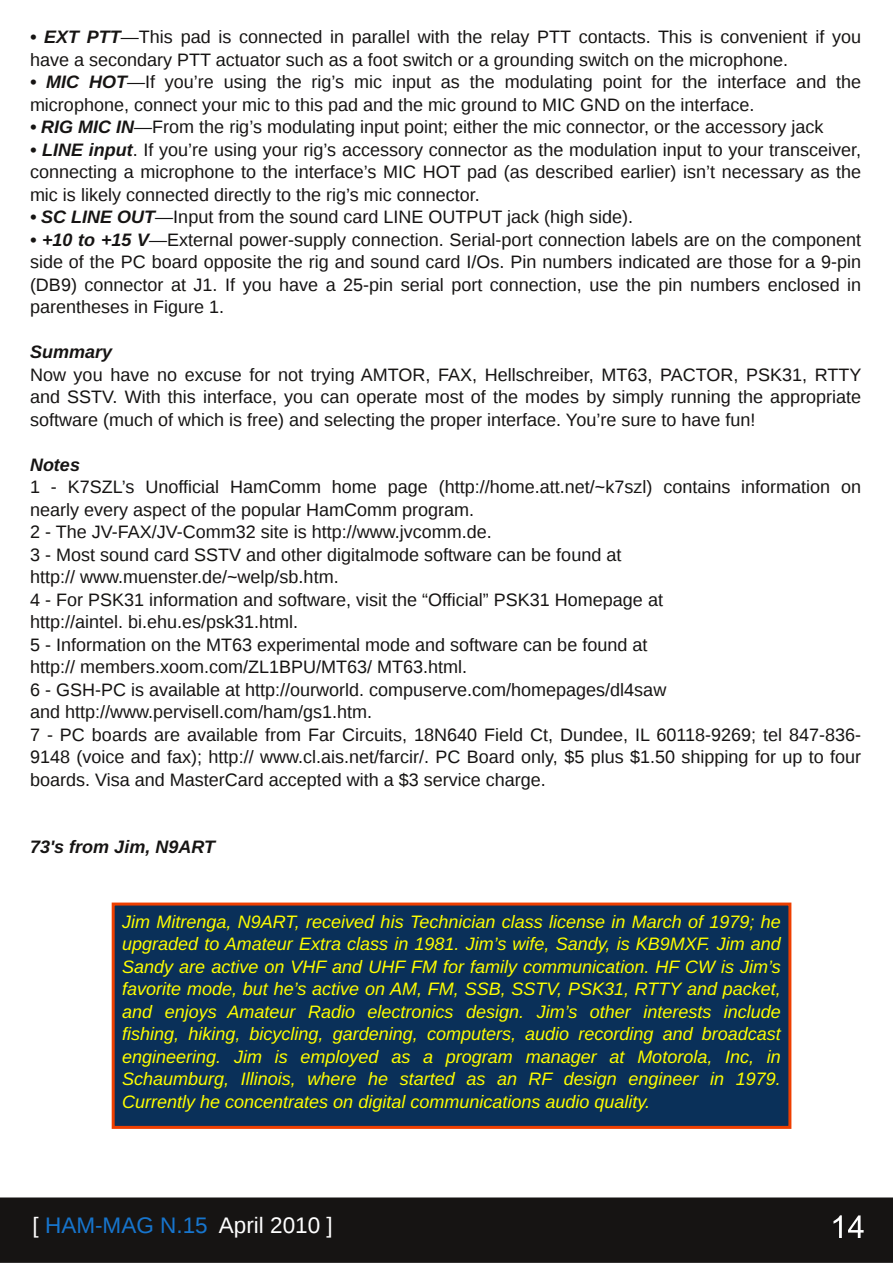
<style>
.page{position:relative;width:893px;height:1263px;background:#fff}
.page>*{position:absolute;margin:0;border:0;box-sizing:border-box;transform-origin:0 0}
.t1{font:22.5px "Liberation Sans";color:#fff}
.t2{font:18px/22.5px "Liberation Sans";color:#161413}
.t3{font:italic 18px/22.5px "Liberation Sans";color:#ff0;text-align:justify}
.t4{font:italic 700 18px "Liberation Sans";color:#161413}
.s1{font-weight:700;font-style:italic}
.s2{color:#1775cd}
</style>
<div class="page">
<div style="left:0;top:1198px;width:892px;height:64px;background:#161413"></div>
<div style="left:0;top:1197px;width:893px;height:66px;border:2px solid #161413"></div>
<svg style="left:833px;top:1215px;width:9px;height:23px"></svg>
<svg style="left:848px;top:1215px;width:16px;height:23px"></svg>
<div style="left:113px;top:904px;width:677px;height:223px;background:#0a3059"></div>
<div style="left:112px;top:902px;width:679px;height:227px;border:3px solid #ee3f00"></div>
<p class="t2" style="left:30px;top:26px;width:833px"><span class="s1">• EXT PTT</span>—This pad is connected in parallel with the relay PTT contacts. This is convenient if you have a secondary PTT actuator such as a foot switch or a grounding switch on the microphone.</p>
<p class="t2" style="left:30px;top:71px;width:833px"><span class="s1">• MIC HOT</span>—If you’re using the rig’s mic input as the modulating point for the interface and the microphone, connect your mic to this pad and the mic ground to MIC GND on the interface.</p>
<p class="t2" style="left:30px;top:116px;width:795px"><span class="s1">• RIG MIC IN</span>—From the rig’s modulating input point; either the mic connector, or the accessory jack</p>
<p class="t2" style="left:30px;top:138px;width:833px;text-align:justify"><span class="s1">• LINE input</span>. If you’re using your rig’s accessory connector as the modulation input to your transceiver, connecting a microphone to the interface’s MIC HOT pad (as described earlier) isn’t necessary as the mic is likely connected directly to the rig’s mic connector.</p>
<p class="t2" style="left:30px;top:206px;width:605px"><span class="s1">• SC LINE OUT</span>—Input from the sound card LINE OUTPUT jack (high side).</p>
<p class="t2" style="left:30px;top:228px;width:833px;text-align:justify"><span class="s1">• +10 to +15 V</span>—External power-supply connection. Serial-port connection labels are on the component side of the PC board opposite the rig and sound card I/Os. Pin numbers indicated are those for a 9-pin (DB9) connector at J1. If you have a 25-pin serial port connection, use the pin numbers enclosed in parentheses in Figure 1.</p>
<p class="t4" style="left:30px;top:341px;width:84px">Summary</p>
<p class="t2" style="left:30px;top:363px;width:833px;text-align:justify">Now you have no excuse for not trying AMTOR, FAX, Hellschreiber, MT63, PACTOR, PSK31, RTTY and SSTV. With this interface, you can operate most of the modes by simply running the appropriate software (much of which is free) and selecting the proper interface. You’re sure to have fun!</p>
<p class="t4" style="left:30px;top:454px;width:52px">Notes</p>
<p class="t2" style="left:30px;top:476px;width:833px">1 - K7SZL’s Unofficial HamComm home page (http://home.att.net/~k7szl) contains information on nearly every aspect of the popular HamComm program.<br>2 - The JV-FAX/JV-Comm32 site is http://www.jvcomm.de.<br>3 - Most sound card SSTV and other digitalmode software can be found at<br>http:// www.muenster.de/~welp/sb.htm.<br>4 - For PSK31 information and software, visit the “Official” PSK31 Homepage at<br>http://aintel. bi.ehu.es/psk31.html.<br>5 - Information on the MT63 experimental mode and software can be found at<br>http:// members.xoom.com/ZL1BPU/MT63/ MT63.html.<br>6 - GSH-PC is available at http://ourworld. compuserve.com/homepages/dl4saw<br>and http://www.pervisell.com/ham/gs1.htm.<br>7 - PC boards are available from Far Circuits, 18N640 Field Ct, Dundee, IL 60118-9269; tel 847-836- 9148 (voice and fax); http:// www.cl.ais.net/farcir/. PC Board only, $5 plus $1.50 shipping for up to four boards. Visa and MasterCard accepted with a $3 service charge.</p>
<p class="t4" style="left:30px;top:836px;width:186px">73's from Jim, N9ART</p>
<p class="t3" style="left:122px;top:910px;width:660px">Jim Mitrenga, N9ART, received his Technician class license in March of 1979; he upgraded to Amateur Extra class in 1981. Jim’s wife, Sandy, is KB9MXF. Jim and Sandy are active on VHF and UHF FM for family communication. HF CW is Jim’s favorite mode, but he’s active on AM, FM, SSB, SSTV, PSK31, RTTY and packet, and enjoys Amateur Radio electronics design. Jim’s other interests include fishing, hiking, bicycling, gardening, computers, audio recording and broadcast engineering. Jim is employed as a program manager at Motorola, Inc, in Schaumburg, Illinois, where he started as an RF design engineer in 1979.<br>Currently he concentrates on digital communications audio quality.</p>
<p class="t1" style="left:33px;top:1212px;width:302px">[ <span class="s2">HAM-MAG N.15</span> April 2010 ]</p>
</div>
